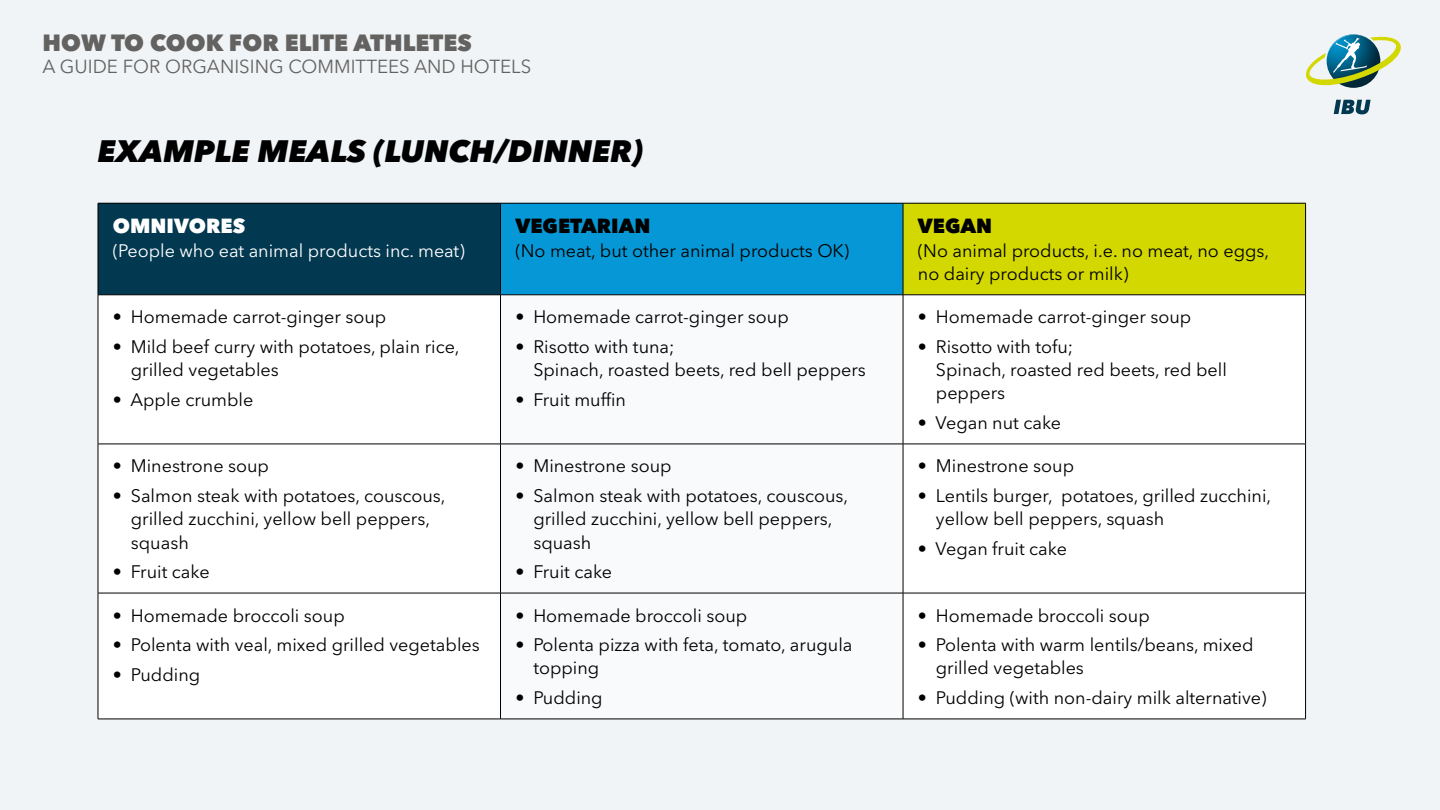
<style>
.page{position:relative;width:1440px;height:810px;background:#f0f4f7}
.page>*{position:absolute;margin:0;border:0;box-sizing:border-box;transform-origin:0 0}
.t1{font:italic 800 30.75px "Avenir Next W1 G";color:#000}
.t2{font:800 23.25px "Avenir Next W1 G";color:#636260}
.t3{font:800 20.25px "Avenir Next W1 G";color:#000}
.t4{font:800 20.25px "Avenir Next W1 G";color:#fff}
.t5{font:18.75px "Avenir Next W1 G";color:#636260}
.t6{font:18px/23.2px "Avenir Next W1 G";color:#000}
.t7{font:18px "Avenir Next W1 G";color:#fff}
</style>
<div class="page">
<svg style="left:1306px;top:34px;width:95px;height:80px"></svg>
<div style="left:98px;top:203px;width:402px;height:92px;background:#023850"></div>
<div style="left:500px;top:203px;width:403px;height:92px;background:#0698d6"></div>
<div style="left:903px;top:203px;width:403px;height:92px;background:#d3d800"></div>
<div style="left:99px;top:296px;width:1206px;height:423px;background:#fff"></div>
<svg style="left:501px;top:296px;width:402px;height:423px"></svg>
<hr style="left:98px;top:203px;width:402px;height:1px;background:#000">
<hr style="left:98px;top:203px;width:1px;height:92px;background:#000">
<hr style="left:500px;top:203px;width:403px;height:1px;background:#000">
<hr style="left:500px;top:203px;width:1px;height:92px;background:#000">
<hr style="left:903px;top:203px;width:403px;height:1px;background:#000">
<hr style="left:903px;top:203px;width:1px;height:92px;background:#000">
<hr style="left:1305px;top:203px;width:1px;height:92px;background:#000">
<hr style="left:98px;top:295px;width:402px;height:1px;background:#000">
<hr style="left:98px;top:295px;width:1px;height:149px;background:#000">
<hr style="left:500px;top:295px;width:403px;height:1px;background:#000">
<hr style="left:500px;top:295px;width:1px;height:149px;background:#000">
<hr style="left:903px;top:295px;width:403px;height:1px;background:#000">
<hr style="left:903px;top:295px;width:1px;height:149px;background:#000">
<hr style="left:1305px;top:295px;width:1px;height:149px;background:#000">
<hr style="left:98px;top:444px;width:402px;height:1px;background:#000">
<hr style="left:98px;top:444px;width:1px;height:149px;background:#000">
<hr style="left:500px;top:444px;width:403px;height:1px;background:#000">
<hr style="left:500px;top:444px;width:1px;height:149px;background:#000">
<hr style="left:903px;top:444px;width:403px;height:1px;background:#000">
<hr style="left:903px;top:444px;width:1px;height:149px;background:#000">
<hr style="left:1305px;top:444px;width:1px;height:149px;background:#000">
<hr style="left:98px;top:593px;width:402px;height:1px;background:#000">
<hr style="left:98px;top:593px;width:1px;height:126px;background:#000">
<hr style="left:500px;top:593px;width:403px;height:1px;background:#000">
<hr style="left:500px;top:593px;width:1px;height:126px;background:#000">
<hr style="left:903px;top:593px;width:403px;height:1px;background:#000">
<hr style="left:903px;top:593px;width:1px;height:126px;background:#000">
<hr style="left:1305px;top:593px;width:1px;height:126px;background:#000">
<hr style="left:98px;top:719px;width:402px;height:1px;background:#000">
<hr style="left:500px;top:719px;width:403px;height:1px;background:#000">
<hr style="left:903px;top:719px;width:403px;height:1px;background:#000">
<p class="t2" style="left:43px;top:28px;width:431px">HOW TO COOK FOR ELITE ATHLETES</p>
<p class="t5" style="left:43px;top:56px;width:490px">A GUIDE FOR ORGANISING COMMITTEES AND HOTELS</p>
<p class="t1" style="left:98px;top:133px;width:547px">EXAMPLE MEALS (LUNCH/DINNER)</p>
<p class="t4" style="left:113px;top:214px;width:134px">OMNIVORES</p>
<p class="t7" style="left:113px;top:240px;width:353px">(People who eat animal products inc. meat)</p>
<p class="t6" style="left:113px;top:305px;width:275px">• Homemade carrot-ginger soup</p>
<p class="t6" style="left:131px;top:335px;width:330px;text-indent:-18px">• Mild beef curry with potatoes, plain rice, grilled vegetables</p>
<p class="t6" style="left:113px;top:388px;width:142px">• Apple crumble</p>
<p class="t6" style="left:113px;top:455px;width:158px">• Minestrone soup</p>
<p class="t6" style="left:131px;top:484px;width:316px;text-indent:-18px">• Salmon steak with potatoes, couscous, grilled zucchini, yellow bell peppers, squash</p>
<p class="t6" style="left:113px;top:560px;width:98px">• Fruit cake</p>
<p class="t6" style="left:113px;top:604px;width:233px">• Homemade broccoli soup</p>
<p class="t6" style="left:113px;top:633px;width:368px">• Polenta with veal, mixed grilled vegetables</p>
<p class="t6" style="left:113px;top:663px;width:89px">• Pudding</p>
<p class="t3" style="left:515px;top:214px;width:137px">VEGETARIAN</p>
<p class="t6" style="left:515px;top:239px;width:335px">(No meat, but other animal products OK)</p>
<p class="t6" style="left:515px;top:305px;width:275px">• Homemade carrot-ginger soup</p>
<p class="t6" style="left:533px;top:335px;width:334px;text-indent:-18px">• Risotto with tuna;<br>Spinach, roasted beets, red bell peppers</p>
<p class="t6" style="left:515px;top:388px;width:112px">• Fruit muffin</p>
<p class="t6" style="left:515px;top:455px;width:158px">• Minestrone soup</p>
<p class="t6" style="left:533px;top:484px;width:316px;text-indent:-18px">• Salmon steak with potatoes, couscous, grilled zucchini, yellow bell peppers, squash</p>
<p class="t6" style="left:515px;top:560px;width:98px">• Fruit cake</p>
<p class="t6" style="left:515px;top:604px;width:233px">• Homemade broccoli soup</p>
<p class="t6" style="left:533px;top:633px;width:321px;text-indent:-18px">• Polenta pizza with feta, tomato, arugula topping</p>
<p class="t6" style="left:515px;top:686px;width:89px">• Pudding</p>
<p class="t3" style="left:918px;top:214px;width:76px">VEGAN</p>
<p class="t6" style="left:918px;top:239px;width:353px">(No animal products, i.e. no meat, no eggs, no dairy products or milk)</p>
<p class="t6" style="left:918px;top:305px;width:275px">• Homemade carrot-ginger soup</p>
<p class="t6" style="left:936px;top:335px;width:293px;text-indent:-18px">• Risotto with tofu;<br>Spinach, roasted red beets, red bell peppers</p>
<p class="t6" style="left:918px;top:411px;width:145px">• Vegan nut cake</p>
<p class="t6" style="left:918px;top:455px;width:158px">• Minestrone soup</p>
<p class="t6" style="left:936px;top:484px;width:337px;text-indent:-18px">• Lentils burger, potatoes, grilled zucchini, yellow bell peppers, squash</p>
<p class="t6" style="left:918px;top:537px;width:151px">• Vegan fruit cake</p>
<p class="t6" style="left:918px;top:604px;width:233px">• Homemade broccoli soup</p>
<p class="t6" style="left:936px;top:633px;width:319px;text-indent:-18px">• Polenta with warm lentils/beans, mixed grilled vegetables</p>
<p class="t6" style="left:918px;top:686px;width:350px">• Pudding (with non-dairy milk alternative)</p>
</div>
